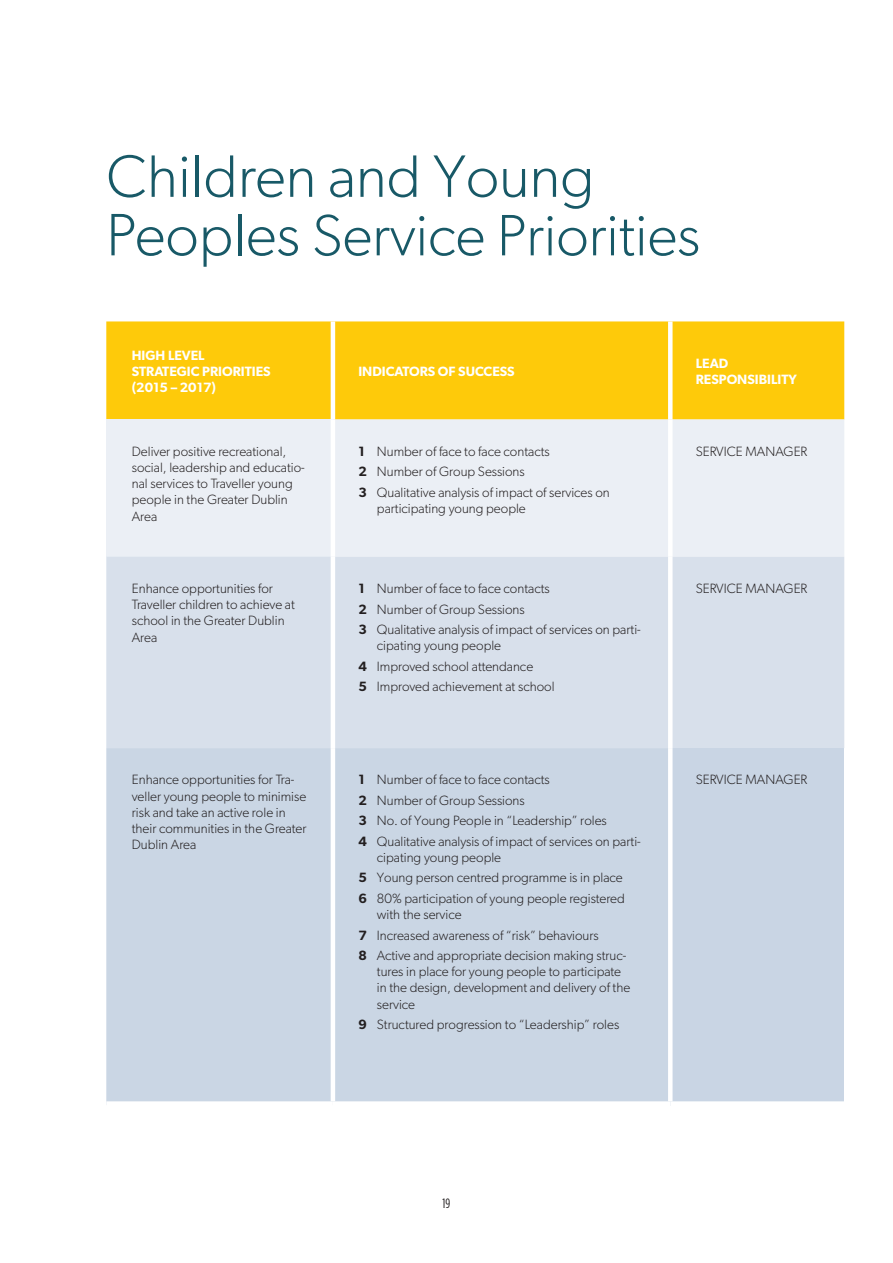
<style>
.page{position:relative;width:893px;height:1263px;background:#fff}
.page>*{position:absolute;margin:0;border:0;box-sizing:border-box;transform-origin:0 0}
.titre{font:300 60px "Gibson";color:#185967}
.titre-2{font:300 58.5px "Gibson";color:#185967}
.Tableau_puce{font:300 13.5px/16.2px "Gibson";color:#231f20}
.t1{font:600 13.5px/16.2px "Gibson";color:#fff}
.t2{font:condensed 13.5px "Gotham HTF";color:#231f20}
.s1{font-size:60px}
.s2{font-weight:600}
</style>
<div class="page">
<div style="left:106px;top:321px;width:738px;height:98px;background:#feca0a"></div>
<div style="left:106px;top:419px;width:227px;height:138px;background:#ebeff5"></div>
<div style="left:335px;top:419px;width:509px;height:138px;background:#ebeff5"></div>
<div style="left:106px;top:557px;width:738px;height:191px;background:#d8e0eb"></div>
<div style="left:106px;top:748px;width:562px;height:353px;background:#cad6e4"></div>
<div style="left:670px;top:748px;width:174px;height:357px;background:#c9d5e4"></div>
<hr style="left:331px;top:321px;width:4px;height:98px;background:#fff">
<div style="left:668px;top:321px;width:5px;height:98px;background:#fff"></div>
<hr style="left:331px;top:419px;width:4px;height:138px;background:#fff">
<div style="left:668px;top:419px;width:5px;height:138px;background:#fff"></div>
<hr style="left:331px;top:557px;width:4px;height:191px;background:#fff">
<div style="left:668px;top:557px;width:5px;height:191px;background:#fff"></div>
<hr style="left:331px;top:748px;width:4px;height:353px;background:#fff">
<div style="left:668px;top:748px;width:5px;height:353px;background:#fff"></div>
<div style="left:670px;top:1101px;width:174px;height:8px;background:#fff"></div>
<p class="titre" style="left:106px;top:140px;width:490px">Children and Young</p>
<p class="titre-2" style="left:106px;top:200px;width:595px"><span class="s1">Peoples</span> Service Priorities</p>
<p class="t1" style="left:132px;top:347px;width:140px">HIGH LEVEL<br>STRATEGIC PRIORITIES</p>
<p class="t1" style="left:132px;top:379px;width:86px">(2015 – 2017)</p>
<p class="t1" style="left:358px;top:363px;width:158px">INDICATORS OF SUCCESS</p>
<p class="t1" style="left:696px;top:355px;width:103px">LEAD<br>RESPONSIBILITY</p>
<p class="Tableau_puce" style="left:132px;top:443px;width:174px">Deliver positive recreational, social, leadership and educatio&shy;nal services to Traveller young people in the Greater Dublin<br>Area</p>
<p class="Tableau_puce" style="left:358px;top:443px;width:193px"><span class="s2">1</span> Number of face to face contacts</p>
<p class="Tableau_puce" style="left:358px;top:463px;width:168px"><span class="s2">2</span> Number of Group Sessions</p>
<p class="Tableau_puce" style="left:377px;top:484px;width:234px;text-indent:-18px"><span class="s2">3</span> Qualitative analysis of impact of services on participating young people</p>
<p class="Tableau_puce" style="left:132px;top:580px;width:165px">Enhance opportunities for<br>Traveller children to achieve at school in the Greater Dublin<br>Area</p>
<p class="Tableau_puce" style="left:358px;top:580px;width:193px"><span class="s2">1</span> Number of face to face contacts</p>
<p class="Tableau_puce" style="left:358px;top:601px;width:168px"><span class="s2">2</span> Number of Group Sessions</p>
<p class="Tableau_puce" style="left:377px;top:621px;width:265px;text-indent:-18px"><span class="s2">3</span> Qualitative analysis of impact of services on parti&shy;cipating young people</p>
<p class="Tableau_puce" style="left:358px;top:658px;width:176px"><span class="s2">4</span> Improved school attendance</p>
<p class="Tableau_puce" style="left:358px;top:678px;width:198px"><span class="s2">5</span> Improved achievement at school</p>
<p class="Tableau_puce" style="left:132px;top:771px;width:176px">Enhance opportunities for Tra&shy;veller young people to minimise risk and take an active role in their communities in the Greater<br>Dublin Area</p>
<p class="Tableau_puce" style="left:358px;top:771px;width:193px"><span class="s2">1</span> Number of face to face contacts</p>
<p class="Tableau_puce" style="left:358px;top:792px;width:168px"><span class="s2">2</span> Number of Group Sessions</p>
<p class="Tableau_puce" style="left:358px;top:812px;width:250px"><span class="s2">3</span> No. of Young People in “Leadership” roles</p>
<p class="Tableau_puce" style="left:377px;top:833px;width:265px;text-indent:-18px"><span class="s2">4</span> Qualitative analysis of impact of services on parti&shy;cipating young people</p>
<p class="Tableau_puce" style="left:358px;top:869px;width:266px"><span class="s2">5</span> Young person centred programme is in place</p>
<p class="Tableau_puce" style="left:377px;top:890px;width:250px;text-indent:-18px"><span class="s2">6</span> 80% participation of young people registered with the service</p>
<p class="Tableau_puce" style="left:358px;top:927px;width:242px"><span class="s2">7</span> Increased awareness of “risk” behaviours</p>
<p class="Tableau_puce" style="left:377px;top:947px;width:255px;text-indent:-18px"><span class="s2">8</span> Active and appropriate decision making struc&shy;tures in place for young people to participate in the design, development and delivery of the service</p>
<p class="Tableau_puce" style="left:358px;top:1016px;width:262px"><span class="s2">9</span> Structured progression to “Leadership” roles</p>
<p class="Tableau_puce" style="left:696px;top:443px;width:113px">SERVICE MANAGER</p>
<p class="Tableau_puce" style="left:696px;top:580px;width:113px">SERVICE MANAGER</p>
<p class="Tableau_puce" style="left:696px;top:771px;width:113px">SERVICE MANAGER</p>
<p class="t2" style="left:443px;top:1196px;width:9px">19</p>
</div>
